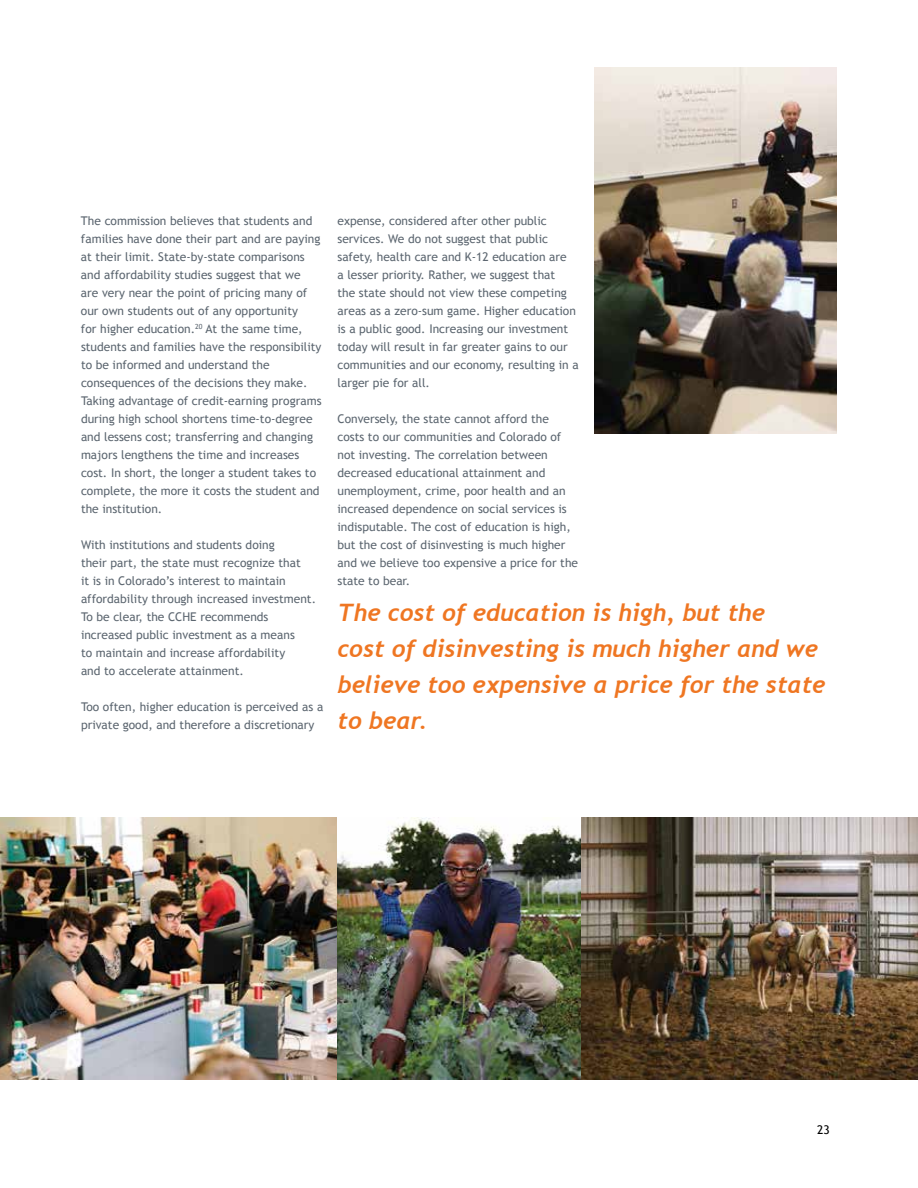
<style>
.page{position:relative;width:918px;height:1188px;background:#fff}
.page>*{position:absolute;margin:0;border:0;box-sizing:border-box;transform-origin:0 0}
.t1{font:italic 700 24px/36px "Trebuchet";color:#ef7622}
.t2{font:12px/18px "Trebuchet MS";color:#5c6670}
.t3{font:12px "Trebuchet MS";color:#000}
</style>
<div class="page">
<img style="left:594px;top:68px;width:243px;height:365px">
<img style="left:0;top:818px;width:918px;height:262px">
<p class="t2" style="left:81px;top:212px;width:242px">The commission believes that students and families have done their part and are paying at their limit. State-by-state comparisons and affordability studies suggest that we<br>are very near the point of pricing many of our own students out of any opportunity<br>for higher education.<sup>20</sup> At the same time, students and families have the responsibility to be informed and understand the consequences of the decisions they make.<br>Taking advantage of credit-earning programs during high school shortens time-to-degree and lessens cost; transferring and changing majors lengthens the time and increases cost. In short, the longer a student takes to complete, the more it costs the student and the institution.</p>
<p class="t2" style="left:81px;top:536px;width:237px">With institutions and students doing<br>their part, the state must recognize that<br>it is in Colorado’s interest to maintain affordability through increased investment.<br>To be clear, the CCHE recommends increased public investment as a means<br>to maintain and increase affordability<br>and to accelerate attainment.</p>
<p class="t2" style="left:81px;top:698px;width:244px">Too often, higher education is perceived as a private good, and therefore a discretionary</p>
<p class="t2" style="left:338px;top:212px;width:243px">expense, considered after other public services. We do not suggest that public safety, health care and K-12 education are<br>a lesser priority. Rather, we suggest that<br>the state should not view these competing areas as a zero-sum game. Higher education is a public good. Increasing our investment today will result in far greater gains to our communities and our economy, resulting in a larger pie for all.</p>
<p class="t2" style="left:338px;top:410px;width:242px">Conversely, the state cannot afford the costs to our communities and Colorado of not investing. The correlation between decreased educational attainment and unemployment, crime, poor health and an increased dependence on social services is indisputable. The cost of education is high, but the cost of disinvesting is much higher and we believe too expensive a price for the state to bear.</p>
<h1 class="t1" style="left:338px;top:595px;width:490px">The cost of education is high, but the<br>cost of disinvesting is much higher and we believe too expensive a price for the state to bear.</h1>
<p class="t3" style="left:817px;top:1123px;width:14px">23</p>
</div>
